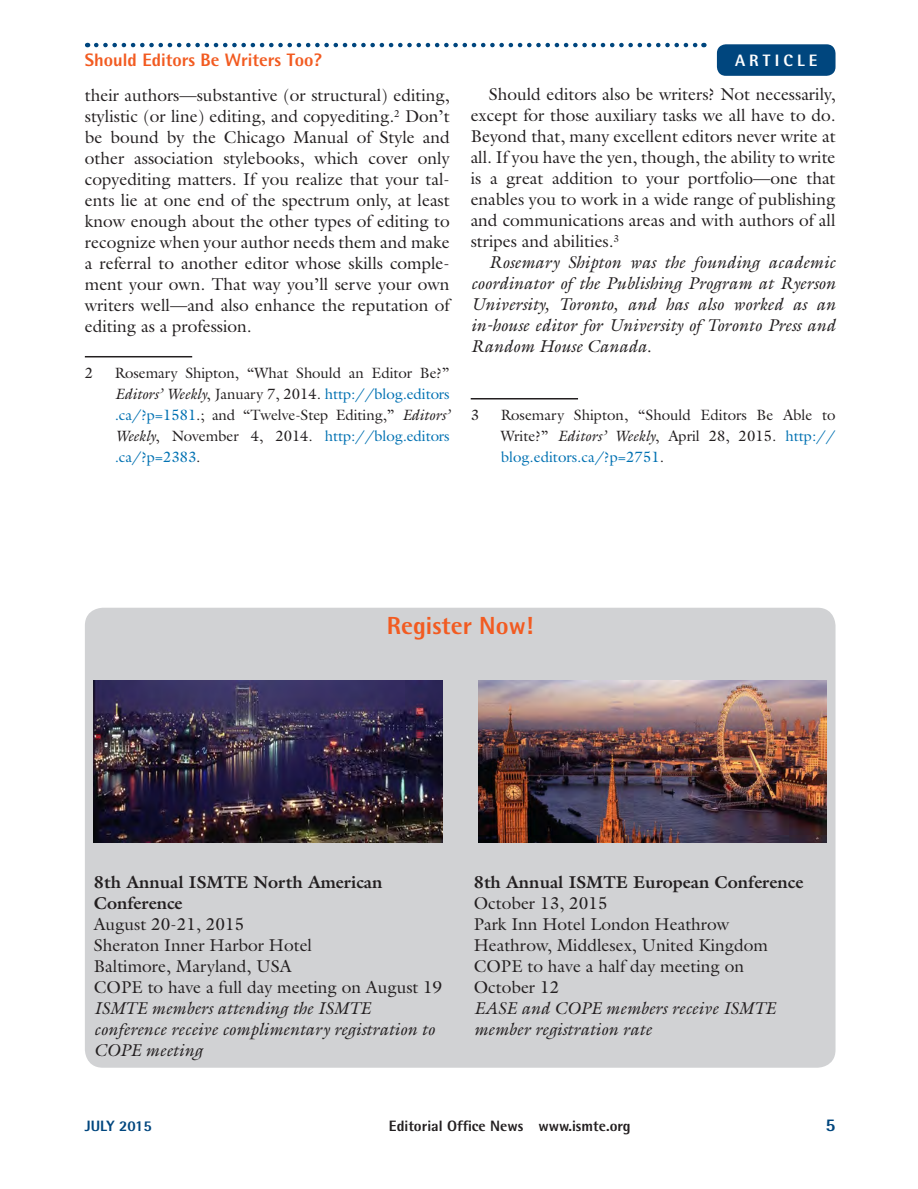
<style>
.page{position:relative;width:918px;height:1189px;background:#fff}
.page>*{position:absolute;margin:0;border:0;box-sizing:border-box;transform-origin:0 0}
.FN{font:800 24.75px "Rotis Semi Sans Std";color:#f25b21}
.t1{font:800 18px "Rotis Semi Sans Std";color:#f25b21}
.t2{font:800 18px "Rotis Semi Sans Std";color:#00467e}
.FN-2{font:17.25px/21px "Galliard";color:#231f20}
.TX{font:17.25px/21px "Galliard";color:#231f20;text-align:justify}
.FN-3{font:italic 17.25px "Galliard";color:#231f20}
.t3{font:800 16.5px "Rotis Semi Sans Std";letter-spacing:.25em;color:#fff}
.FN-4{font:15px/21px "Galliard";letter-spacing:-.005em;color:#231f20;text-align:justify}
.t4{font:800 15px "Rotis Semi Sans Std";color:#231f20}
.t5{font:800 15px "Rotis Semi Sans Std";color:#00467e}
.s1{font-style:italic}
.s2{color:#0071b2}
.s3{font-weight:700}
</style>
<div class="page">
<div style="left:716px;top:44px;width:119px;height:32px;background:#00467e;border-radius:9px"></div>
<svg style="left:96px;top:43px;width:608px;height:4px"></svg>
<hr style="left:85px;top:356px;width:107px;height:1px;background:#231f20">
<hr style="left:470px;top:398px;width:108px;height:1px;background:#231f20">
<div style="left:85px;top:607px;width:750px;height:460px;background:#d1d2d4;border-radius:18px"></div>
<img style="left:478px;top:681px;width:348px;height:161px">
<img style="left:94px;top:681px;width:348px;height:161px">
<p class="t1" style="left:85px;top:49px;width:238px">Should Editors Be Writers Too?</p>
<p class="t3" style="left:734px;top:50px;width:84px">ARTICLE</p>
<p class="TX" style="left:85px;top:85px;width:366px">their authors—substantive (or structural) editing, stylistic (or line) editing, and copyediting.<sup>2</sup> Don’t be bound by the Chicago Manual of Style and other association stylebooks, which cover only copyediting matters. If you realize that your tal&shy;ents lie at one end of the spectrum only, at least know enough about the other types of editing to recognize when your author needs them and make a referral to another editor whose skills comple&shy;ment your own. That way you’ll serve your own writers well—and also enhance the reputation of editing as a profession.</p>
<p class="FN-4" style="left:85px;top:362px;width:10px">2</p>
<p class="FN-4" style="left:115px;top:362px;width:336px">Rosemary Shipton, “What Should an Editor Be?” <span class="s1">Editors’ Weekly</span>, January 7, 2014. <span class="s2">http://blog.editors .ca/?p=1581</span>.; and “Twelve-Step Editing,” <span class="s1">Editors’ Weekly</span>, November 4, 2014. <span class="s2">http://blog.editors .ca/?p=2383</span>.</p>
<p class="FN-2" style="left:488px;top:84px;width:348px">Should editors also be writers? Not necessarily,</p>
<p class="FN-2" style="left:470px;top:105px;width:366px">except for those auxiliary tasks we all have to do.</p>
<p class="FN-2" style="left:470px;top:126px;width:366px">Beyond that, many excellent editors never write at</p>
<p class="FN-2" style="left:470px;top:147px;width:366px">all. If you have the yen, though, the ability to write</p>
<p class="FN-2" style="left:470px;top:168px;width:366px">is a great addition to your portfolio—one that</p>
<p class="FN-2" style="left:470px;top:189px;width:366px">enables you to work in a wide range of publishing</p>
<p class="FN-2" style="left:470px;top:210px;width:366px">and communications areas and with authors of all</p>
<p class="FN-2" style="left:470px;top:231px;width:150px">stripes and abilities.<sup>3</sup></p>
<p class="FN-3" style="left:488px;top:252px;width:348px">Rosemary Shipton was the founding academic</p>
<p class="FN-3" style="left:470px;top:273px;width:366px">coordinator of the Publishing Program at Ryerson</p>
<p class="FN-3" style="left:470px;top:294px;width:366px">University, Toronto, and has also worked as an</p>
<p class="FN-3" style="left:470px;top:315px;width:366px">in-house editor for University of Toronto Press and</p>
<p class="FN-3" style="left:470px;top:336px;width:182px">Random House Canada.</p>
<p class="FN-4" style="left:470px;top:404px;width:10px">3</p>
<p class="FN-4" style="left:500px;top:404px;width:336px">Rosemary Shipton, “Should Editors Be Able to Write?” <span class="s1">Editors’ Weekly</span>, April 28, 2015. <span class="s2">http:// blog.editors.ca/?p=2751</span>.</p>
<p class="FN" style="left:387px;top:609px;width:148px">Register Now!</p>
<p class="FN-2" style="left:94px;top:871px;width:350px"><span class="s3">8th Annual ISMTE North American<br>Conference<br></span>August 20-21, 2015<br>Sheraton Inner Harbor Hotel<br>Baltimore, Maryland, USA<br>COPE to have a full day meeting on August 19<br><span class="s1">ISMTE members attending the ISMTE conference receive complimentary registration to<br>COPE meeting</span></p>
<p class="FN-2" style="left:473px;top:871px;width:331px"><span class="s3">8th Annual ISMTE European Conference<br></span>October 13, 2015<br>Park Inn Hotel London Heathrow<br>Heathrow, Middlesex, United Kingdom<br>COPE to have a half day meeting on<br>October 12<br><span class="s1">EASE and COPE members receive ISMTE member registration rate</span></p>
<p class="t5" style="left:85px;top:1116px;width:69px">JULY 2015</p>
<p class="t4" style="left:389px;top:1116px;width:243px">Editorial Office News www.ismte.org</p>
<p class="t2" style="left:825px;top:1113px;width:12px">5</p>
</div>
